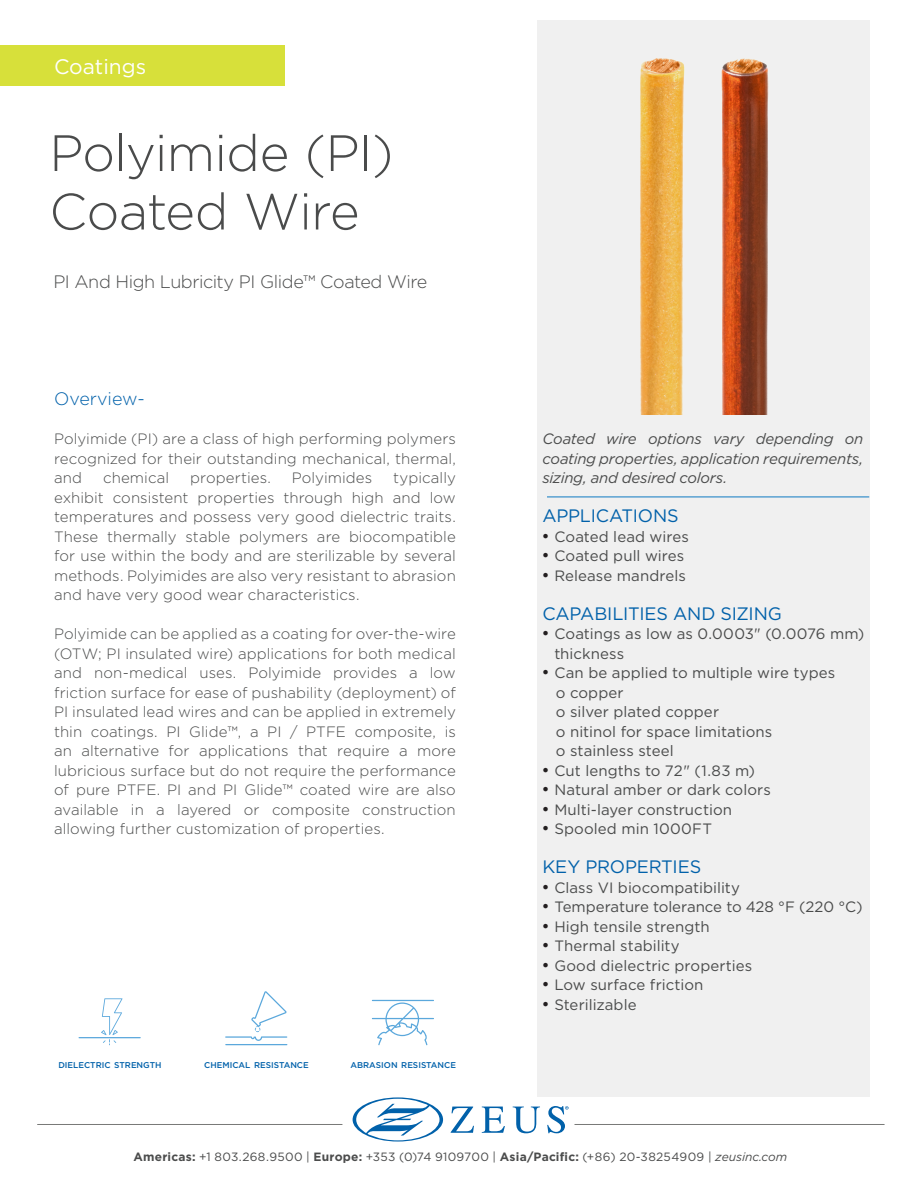
<style>
.page{position:relative;width:918px;height:1188px;background:#fff}
.page>*{position:absolute;margin:0;border:0;box-sizing:border-box;transform-origin:0 0}
.Zeus-H1{font:300 51px/58.5px "Gotham";letter-spacing:-.015em;color:#4a4b4b}
.Zeus-Body-Copy{font:21px "Gotham";color:#fff}
.t1{font:18px "Gotham";letter-spacing:-.01em;color:#0161aa}
.t2{font:300 18px "Gotham";letter-spacing:-.025em;color:#4a4b4b}
.Zeus-Body-Copy-2{font:300 18px "Gotham";color:#0161aa}
.t3{font:300 15px/19.5px "Gotham";letter-spacing:.005em;color:#4a4b4b;text-align:justify}
.t4{font:15px/19.5px "Gotham";letter-spacing:.005em;color:#4a4b4b}
.t5{font:italic 15px/19.5px "Gotham";letter-spacing:-.015em;color:#4a4b4b;text-align:justify}
.t6{font:12px "Gotham";letter-spacing:.025em;color:#4a4b4b}
.t7{font:500 8.4px "Gotham";color:#0161aa}
.s1{font-family:"Times New Roman";font-size:18px;color:#231f20}
.s2{font-weight:700;color:#4b4c4c}
.s3{font-style:italic}
</style>
<div class="page">
<svg style="left:79px;top:998px;width:62px;height:47px"></svg>
<svg style="left:372px;top:1000px;width:62px;height:45px"></svg>
<svg style="left:225px;top:991px;width:62px;height:54px"></svg>
<div style="left:537px;top:21px;width:332px;height:1076px;background:#f0f0f0"></div>
<img style="left:640px;top:58px;width:129px;height:357px">
<div style="left:0;top:46px;width:284px;height:40px;background:#d7e03a"></div>
<hr style="left:547px;top:496px;width:322px;height:2px;background:#59a1d1">
<hr style="left:575px;top:1124px;width:309px;height:1px;background:#797a78">
<svg style="left:451px;top:1107px;width:23px;height:26px"></svg>
<svg style="left:482px;top:1107px;width:23px;height:26px"></svg>
<svg style="left:513px;top:1107px;width:27px;height:26px"></svg>
<svg style="left:353px;top:1097px;width:90px;height:45px"></svg>
<svg style="left:547px;top:1106px;width:22px;height:27px"></svg>
<hr style="left:38px;top:1124px;width:304px;height:1px;background:#797a78">
<p class="Zeus-Body-Copy" style="left:54px;top:53px;width:94px">Coatings</p>
<p class="Zeus-H1" style="left:49px;top:122px;width:346px">Polyimide (PI)<br>Coated Wire</p>
<p class="t2" style="left:53px;top:270px;width:376px">PI And High Lubricity PI Glide™ Coated Wire</p>
<p class="Zeus-Body-Copy-2" style="left:54px;top:387px;width:92px">Overview-</p>
<p class="t3" style="left:54px;top:429px;width:403px">Polyimide (PI) are a class of high performing polymers recognized for their outstanding mechanical, thermal, and</p>
<p class="t3" style="left:54px;top:468px;width:403px;text-indent:339px">typically exhibit consistent properties through high and low temperatures and possess very good dielectric traits.<br>These thermally stable polymers are biocompatible for use within the body and are sterilizable by several methods. Polyimides are also very resistant to abrasion and have very good wear characteristics.</p>
<p class="t3" style="left:54px;top:624px;width:403px">Polyimide can be applied as a coating for over-the-wire (OTW; PI insulated wire) applications for both medical and non-medical uses. Polyimide provides a low friction surface for ease of pushability (deployment) of PI insulated lead wires and can be applied in extremely thin coatings. PI Glide™, a PI / PTFE composite, is an alternative for applications that require a more lubricious surface but do not require the performance of pure PTFE. PI and PI Glide™ coated wire are also available in a layered or composite construction allowing further customization of properties.</p>
<p class="t3" style="left:103px;top:468px;width:68px">chemical</p>
<p class="t3" style="left:190px;top:468px;width:82px">properties.</p>
<p class="t3" style="left:292px;top:468px;width:82px">Polyimides</p>
<p class="t7" style="left:58px;top:1060px;width:105px">DIELECTRIC STRENGTH</p>
<p class="t7" style="left:204px;top:1060px;width:106px">CHEMICAL RESISTANCE</p>
<p class="t7" style="left:351px;top:1060px;width:107px">ABRASION RESISTANCE</p>
<p class="t5" style="left:542px;top:429px;width:323px">Coated wire options vary depending on coating properties, application requirements, sizing, and desired colors.</p>
<p class="t1" style="left:542px;top:504px;width:138px">APPLICATIONS</p>
<p class="t4" style="left:542px;top:526px;width:148px"><span class="s1">•</span> Coated lead wires</p>
<p class="t4" style="left:542px;top:546px;width:144px"><span class="s1">•</span> Coated pull wires</p>
<p class="t4" style="left:542px;top:565px;width:145px"><span class="s1">•</span> Release mandrels</p>
<p class="t1" style="left:542px;top:602px;width:241px">CAPABILITIES AND SIZING</p>
<p class="t4" style="left:554px;top:624px;width:312px;text-indent:-12px"><span class="s1">•</span> Coatings as low as 0.0003" (0.0076 mm) thickness</p>
<p class="t4" style="left:542px;top:663px;width:294px"><span class="s1">•</span> Can be applied to multiple wire types</p>
<p class="t4" style="left:556px;top:682px;width:69px">o copper</p>
<p class="t4" style="left:556px;top:702px;width:165px">o silver plated copper</p>
<p class="t4" style="left:556px;top:721px;width:218px">o nitinol for space limitations</p>
<p class="t4" style="left:556px;top:741px;width:119px">o stainless steel</p>
<p class="t4" style="left:542px;top:760px;width:214px"><span class="s1">•</span> Cut lengths to 72" (1.83 m)</p>
<p class="t4" style="left:542px;top:780px;width:230px"><span class="s1">•</span> Natural amber or dark colors</p>
<p class="t4" style="left:542px;top:799px;width:191px"><span class="s1">•</span> Multi-layer construction</p>
<p class="t4" style="left:542px;top:819px;width:171px"><span class="s1">•</span> Spooled min 1000FT</p>
<p class="t1" style="left:542px;top:855px;width:160px">KEY PROPERTIES</p>
<p class="t4" style="left:542px;top:877px;width:199px"><span class="s1">•</span> Class VI biocompatibility</p>
<p class="t4" style="left:542px;top:897px;width:322px"><span class="s1">•</span> Temperature tolerance to 428 °F (220 °C)</p>
<p class="t4" style="left:542px;top:916px;width:169px"><span class="s1">•</span> High tensile strength</p>
<p class="t4" style="left:542px;top:936px;width:139px"><span class="s1">•</span> Thermal stability</p>
<p class="t4" style="left:542px;top:955px;width:211px"><span class="s1">•</span> Good dielectric properties</p>
<p class="t4" style="left:542px;top:975px;width:163px"><span class="s1">•</span> Low surface friction</p>
<p class="t4" style="left:542px;top:994px;width:96px"><span class="s1">•</span> Sterilizable</p>
<p class="t6" style="left:133px;top:1149px;width:655px"><span class="s2">Americas:</span> +1 803.268.9500 | <span class="s2">Europe:</span> +353 (0)74 9109700 | <span class="s2">Asia/Pacific:</span> (+86) 20-38254909 | <span class="s3">zeusinc.com</span></p>
</div>
